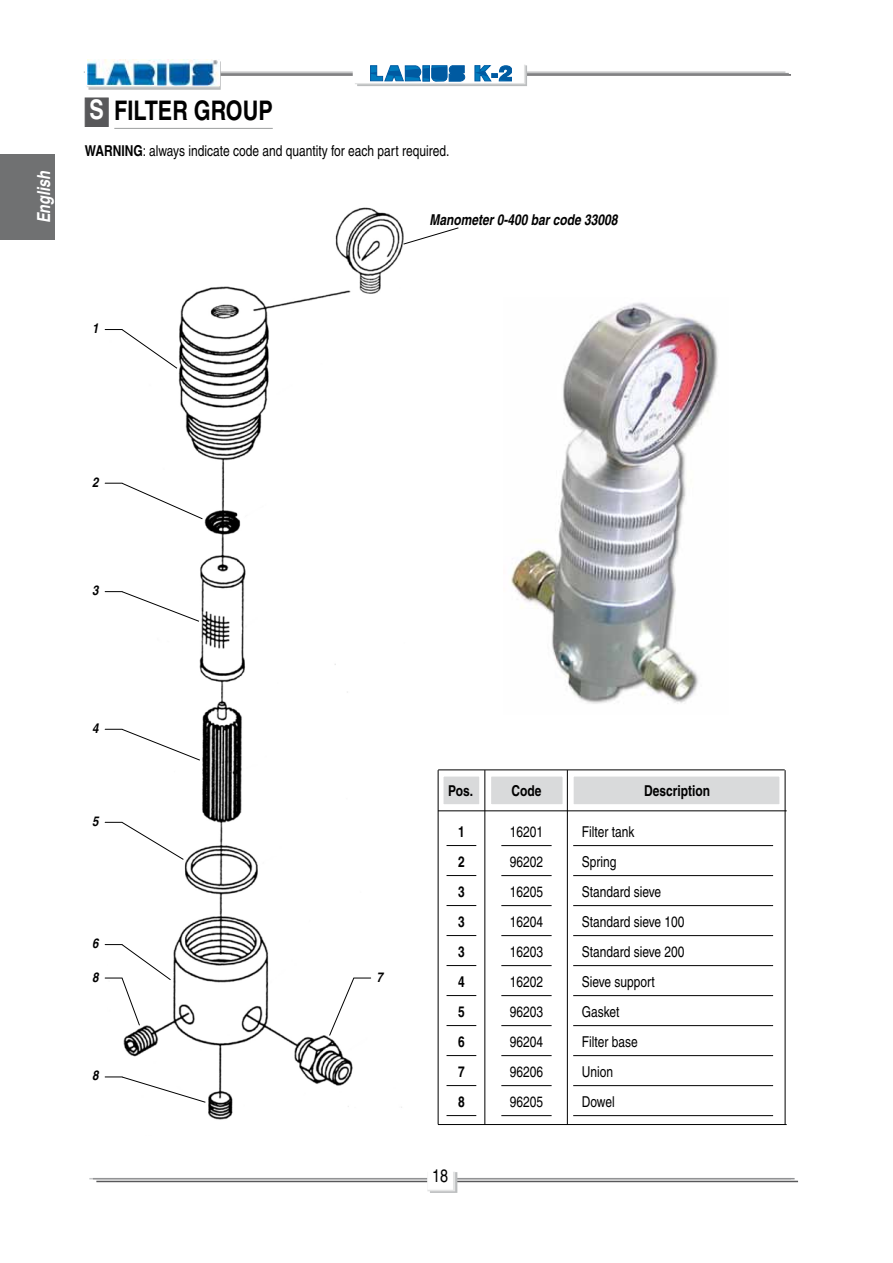
<style>
.page{position:relative;width:893px;height:1263px;background:#fff}
.page>*{position:absolute;margin:0;border:0;box-sizing:border-box;transform-origin:0 0}
.t1{font:700 27px "Helvetica";color:#000;scale:.8 1}
.t2{font:italic 700 18px "Helvetica";color:#fff;scale:.8 1}
.t3{font:18px "Helvetica";color:#000;scale:.8 1}
.t4{font:15px/30px "Helvetica";color:#000;scale:.8 1}
.t5{font:700 15px/30px "Helvetica";color:#000;text-align:justify;scale:.8 1}
.t6{font:italic 700 15px "Helvetica";color:#000;scale:.8 1}
.t7{font:italic 700 13.5px "Helvetica";color:#000;scale:.85 1}
.s1{color:#fff}
.s2{font-weight:700}
</style>
<div class="page">
<hr style="left:89px;top:74px;width:702px;height:2px;background:#58585a">
<hr style="left:84px;top:71px;width:701px;height:2px;background:#c6c7c8">
<hr style="left:87px;top:73px;width:702px;height:1px;background:#929395">
<hr style="left:96px;top:1181px;width:702px;height:1px;background:#58585a">
<hr style="left:89px;top:1178px;width:702px;height:1px;background:#c6c7c8">
<hr style="left:93px;top:1178px;width:702px;height:1px;background:#929395">
<div style="left:430px;top:1172px;width:27px;height:21px;background:#cacbcc"></div>
<div style="left:427px;top:1172px;width:28px;height:19px;background:#e3e4e4"></div>
<div style="left:427px;top:1170px;width:26px;height:20px;background:#fff"></div>
<div style="left:357px;top:65px;width:170px;height:21px;background:#c7c9c9"></div>
<div style="left:355px;top:65px;width:170px;height:19px;background:#e3e4e4"></div>
<div style="left:353px;top:64px;width:171px;height:19px;background:#fff;border:2px solid #fff"></div>
<svg style="left:370px;top:66px;width:95px;height:15px"></svg>
<svg style="left:475px;top:66px;width:37px;height:15px"></svg>
<div style="left:0;top:155px;width:55px;height:85px;background:#707172"></div>
<img style="left:107px;top:207px;width:296px;height:913px">
<img style="left:510px;top:302px;width:208px;height:402px">
<div style="left:88px;top:61px;width:133px;height:29px;background:#c7c9c9;border:2px solid #bbbdbe"></div>
<svg style="left:87px;top:61px;width:133px;height:26px"></svg>
<img style="left:87px;top:59px;width:132px;height:26px">
<div style="left:85px;top:98px;width:23px;height:29px;background:#58585a"></div>
<hr style="left:114px;top:128px;width:159px;height:1px;background:#9c9e9f">
<svg style="left:403px;top:227px;width:56px;height:18px"></svg>
<svg style="left:105px;top:329px;width:73px;height:40px"></svg>
<svg style="left:105px;top:483px;width:98px;height:36px"></svg>
<svg style="left:105px;top:591px;width:94px;height:31px"></svg>
<svg style="left:105px;top:729px;width:95px;height:32px"></svg>
<svg style="left:105px;top:822px;width:79px;height:38px"></svg>
<svg style="left:105px;top:944px;width:66px;height:82px"></svg>
<svg style="left:105px;top:1076px;width:101px;height:27px"></svg>
<svg style="left:329px;top:978px;width:42px;height:58px"></svg>
<hr style="left:438px;top:770px;width:347px;height:1px;background:#000">
<hr style="left:438px;top:810px;width:349px;height:1px;background:#000">
<hr style="left:438px;top:770px;width:1px;height:354px;background:#000">
<hr style="left:485px;top:770px;width:1px;height:355px;background:#000">
<hr style="left:785px;top:770px;width:1px;height:354px;background:#000">
<hr style="left:567px;top:770px;width:1px;height:354px;background:#000">
<hr style="left:438px;top:1124px;width:349px;height:1px;background:#000">
<div style="left:440px;top:773px;width:42px;height:34px;background:#d9dadb;border:3px solid #fff"></div>
<div style="left:488px;top:773px;width:78px;height:34px;background:#d9dadb;border:3px solid #fff"></div>
<div style="left:571px;top:773px;width:211px;height:34px;background:#d9dadb;border:3px solid #fff"></div>
<hr style="left:573px;top:845px;width:200px;height:1px;background:#000">
<hr style="left:573px;top:875px;width:200px;height:1px;background:#000">
<hr style="left:573px;top:905px;width:200px;height:1px;background:#000">
<hr style="left:573px;top:935px;width:200px;height:1px;background:#000">
<hr style="left:573px;top:965px;width:200px;height:1px;background:#000">
<hr style="left:573px;top:995px;width:200px;height:1px;background:#000">
<hr style="left:573px;top:1025px;width:200px;height:1px;background:#000">
<hr style="left:573px;top:1055px;width:200px;height:1px;background:#000">
<hr style="left:573px;top:1085px;width:200px;height:1px;background:#000">
<hr style="left:573px;top:1115px;width:200px;height:1px;background:#000">
<hr style="left:501px;top:845px;width:51px;height:1px;background:#000">
<hr style="left:501px;top:875px;width:51px;height:1px;background:#000">
<hr style="left:501px;top:905px;width:51px;height:1px;background:#000">
<hr style="left:501px;top:935px;width:51px;height:1px;background:#000">
<hr style="left:501px;top:965px;width:51px;height:1px;background:#000">
<hr style="left:501px;top:995px;width:51px;height:1px;background:#000">
<hr style="left:501px;top:1025px;width:51px;height:1px;background:#000">
<hr style="left:501px;top:1055px;width:51px;height:1px;background:#000">
<hr style="left:501px;top:1085px;width:51px;height:1px;background:#000">
<hr style="left:501px;top:1115px;width:51px;height:1px;background:#000">
<hr style="left:446px;top:845px;width:30px;height:1px;background:#000">
<hr style="left:446px;top:875px;width:30px;height:1px;background:#000">
<hr style="left:446px;top:905px;width:30px;height:1px;background:#000">
<hr style="left:446px;top:935px;width:30px;height:1px;background:#000">
<hr style="left:446px;top:965px;width:30px;height:1px;background:#000">
<hr style="left:446px;top:995px;width:30px;height:1px;background:#000">
<hr style="left:446px;top:1025px;width:30px;height:1px;background:#000">
<hr style="left:446px;top:1055px;width:30px;height:1px;background:#000">
<hr style="left:446px;top:1085px;width:30px;height:1px;background:#000">
<hr style="left:446px;top:1115px;width:30px;height:1px;background:#000">
<p class="t2" style="left:33px;top:223px;width:67px;rotate:-90deg">English</p>
<h1 class="t1" style="left:90px;top:94px;width:230px"><span class="s1">S</span> FILTER GROUP</h1>
<p class="t4" style="left:85px;top:135px;width:457px"><span class="s2">WARNING</span>: always indicate code and quantity for each part required.</p>
<p class="t6" style="left:429px;top:211px;width:237px">Manometer 0-400 bar code 33008</p>
<p class="t7" style="left:92px;top:320px;width:9px">1</p>
<p class="t7" style="left:92px;top:474px;width:9px">2</p>
<p class="t7" style="left:92px;top:582px;width:9px">3</p>
<p class="t7" style="left:92px;top:720px;width:9px">4</p>
<p class="t7" style="left:92px;top:813px;width:9px">5</p>
<p class="t7" style="left:92px;top:935px;width:9px">6</p>
<p class="t7" style="left:92px;top:968px;width:9px">8</p>
<p class="t7" style="left:92px;top:1067px;width:9px">8</p>
<p class="t7" style="left:376px;top:968px;width:9px">7</p>
<p class="t5" style="left:448px;top:775px;width:33px">Pos.</p>
<p class="t5" style="left:458px;top:816px;width:10px">1<br>2<br>3<br>3<br>3<br>4<br>5<br>6<br>7<br>8</p>
<p class="t3" style="left:432px;top:1165px;width:22px">18</p>
<p class="t5" style="left:511px;top:775px;width:39px">Code</p>
<p class="t5" style="left:644px;top:775px;width:84px">Description</p>
<p class="t4" style="left:510px;top:817px;width:43px;text-align:justify">16201<br>96202<br>16205<br>16204<br>16203<br>16202<br>96203<br>96204<br>96206<br>96205</p>
<p class="t4" style="left:582px;top:817px;width:130px">Filter tank<br>Spring<br>Standard sieve<br>Standard sieve 100<br>Standard sieve 200<br>Sieve support<br>Gasket<br>Filter base<br>Union<br>Dowel</p>
</div>
